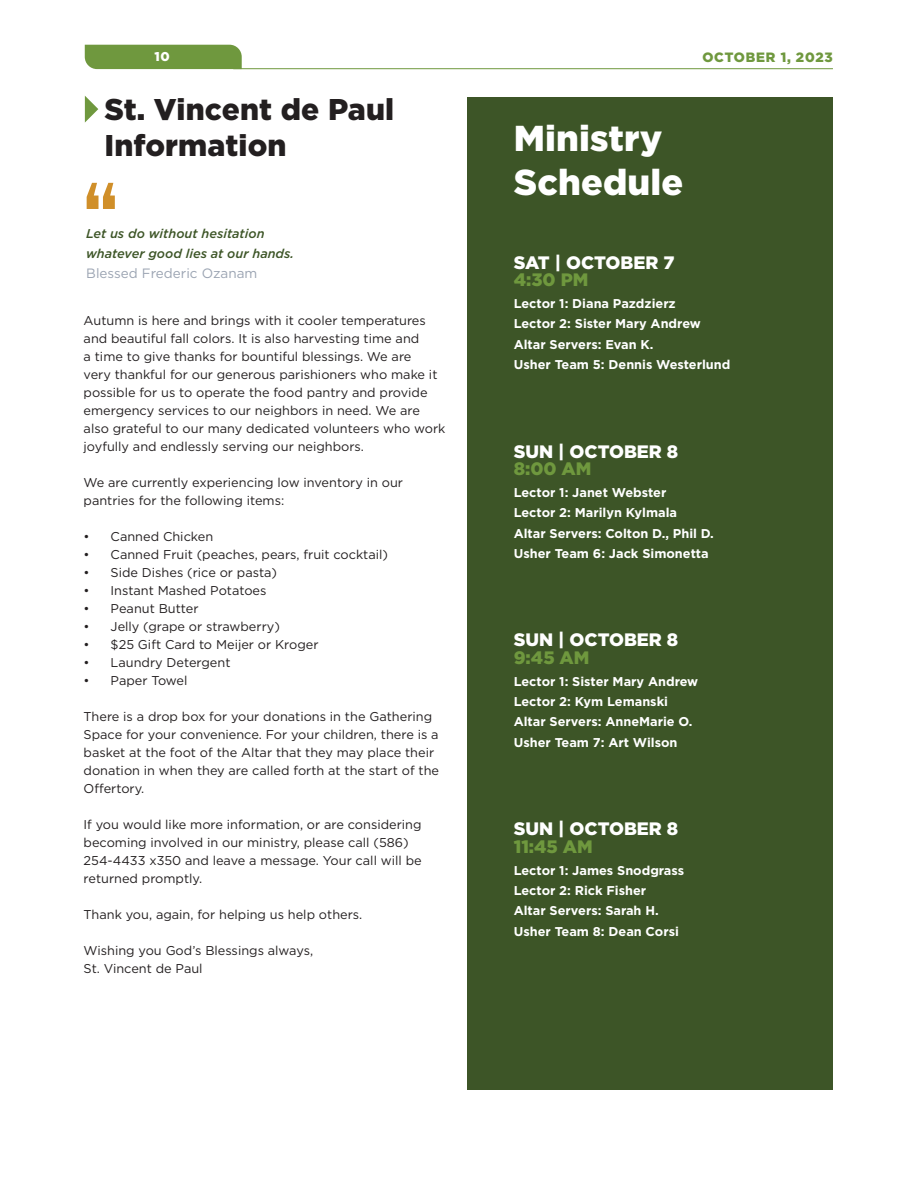
<style>
.page{position:relative;width:918px;height:1188px;background:#fff}
.page>*{position:absolute;margin:0;border:0;box-sizing:border-box;transform-origin:0 0}
.t1{font:900 36px "Gotham";letter-spacing:.005em;color:#fff}
.t2{font:900 30px "Gotham";letter-spacing:.005em;color:#231f20}
.t3{font:900 18px "Gotham";color:#fff}
.t4{font:900 18px "Gotham";color:#6f983e}
.t5{font:13.5px "Gotham";color:#9ba4b2}
.t6{font:900 13.5px "Gotham";color:#6f983e}
.t7{font:12.75px/18px "Gotham";color:#231f20}
.t8{font:700 12.75px "Gotham";color:#fff}
.t9{font:italic 500 12.75px/19.5px "Gotham";color:#3d5527}
.t10{font:900 12.75px "Gotham";color:#fff}
</style>
<div class="page">
<hr style="left:233px;top:68px;width:600px;height:1px;background:#6f983e">
<div style="left:85px;top:45px;width:157px;height:24px;background:#6f983e"></div>
<div style="left:467px;top:97px;width:365px;height:993px;background:#3d5527"></div>
<svg style="left:85px;top:96px;width:13px;height:27px"></svg>
<svg style="left:87px;top:183px;width:28px;height:26px"></svg>
<p class="t10" style="left:154px;top:48px;width:17px">10</p>
<p class="t6" style="left:702px;top:48px;width:132px">OCTOBER 1, 2023</p>
<h3 class="t2" style="left:104px;top:89px;width:291px">St. Vincent de Paul</h3>
<h3 class="t2" style="left:104px;top:125px;width:184px">Information</h3>
<p class="t9" style="left:86px;top:224px;width:209px">Let us do without hesitation whatever good lies at our hands.</p>
<p class="t5" style="left:86px;top:264px;width:173px">Blessed Frederic Ozanam</p>
<p class="t7" style="left:84px;top:311px;width:363px">Autumn is here and brings with it cooler temperatures and beautiful fall colors. It is also harvesting time and<br>a time to give thanks for bountiful blessings. We are<br>very thankful for our generous parishioners who make it possible for us to operate the food pantry and provide emergency services to our neighbors in need. We are also grateful to our many dedicated volunteers who work joyfully and endlessly serving our neighbors.</p>
<p class="t7" style="left:84px;top:473px;width:321px">We are currently experiencing low inventory in our pantries for the following items:</p>
<p class="t7" style="left:84px;top:527px;width:131px">• Canned Chicken</p>
<p class="t7" style="left:84px;top:545px;width:306px">• Canned Fruit (peaches, pears, fruit cocktail)</p>
<p class="t7" style="left:84px;top:563px;width:195px">• Side Dishes (rice or pasta)</p>
<p class="t7" style="left:84px;top:581px;width:184px">• Instant Mashed Potatoes</p>
<p class="t7" style="left:84px;top:599px;width:116px">• Peanut Butter</p>
<p class="t7" style="left:84px;top:617px;width:198px">• Jelly (grape or strawberry)</p>
<p class="t7" style="left:84px;top:635px;width:236px">• $25 Gift Card to Meijer or Kroger</p>
<p class="t7" style="left:84px;top:653px;width:148px">• Laundry Detergent</p>
<p class="t7" style="left:84px;top:671px;width:105px">• Paper Towel</p>
<p class="t7" style="left:84px;top:707px;width:357px">There is a drop box for your donations in the Gathering Space for your convenience. For your children, there is a basket at the foot of the Altar that they may place their donation in when they are called forth at the start of the Offertory.</p>
<p class="t7" style="left:84px;top:815px;width:340px">If you would like more information, or are considering becoming involved in our ministry, please call (586)<br>254-4433 x350 and leave a message. Your call will be returned promptly.</p>
<p class="t7" style="left:84px;top:905px;width:280px">Thank you, again, for helping us help others.</p>
<p class="t7" style="left:84px;top:941px;width:231px">Wishing you God’s Blessings always,</p>
<p class="t7" style="left:84px;top:959px;width:120px">St. Vincent de Paul</p>
<h3 class="t1" style="left:514px;top:114px;width:150px">Ministry</h3>
<h3 class="t1" style="left:514px;top:157px;width:171px">Schedule</h3>
<p class="t3" style="left:514px;top:250px;width:162px">SAT | OCTOBER 7</p>
<p class="t4" style="left:514px;top:267px;width:76px">4:30 PM</p>
<p class="t8" style="left:514px;top:295px;width:164px">Lector 1: Diana Pazdzierz</p>
<p class="t8" style="left:514px;top:315px;width:189px">Lector 2: Sister Mary Andrew</p>
<p class="t8" style="left:514px;top:336px;width:141px">Altar Servers: Evan K.</p>
<p class="t8" style="left:514px;top:356px;width:218px">Usher Team 5: Dennis Westerlund</p>
<p class="t3" style="left:514px;top:439px;width:166px">SUN | OCTOBER 8</p>
<p class="t4" style="left:514px;top:456px;width:79px">8:00 AM</p>
<p class="t8" style="left:514px;top:484px;width:154px">Lector 1: Janet Webster</p>
<p class="t8" style="left:514px;top:504px;width:165px">Lector 2: Marilyn Kylmala</p>
<p class="t8" style="left:514px;top:525px;width:202px">Altar Servers: Colton D., Phil D.</p>
<p class="t8" style="left:514px;top:545px;width:197px">Usher Team 6: Jack Simonetta</p>
<p class="t3" style="left:514px;top:628px;width:166px">SUN | OCTOBER 8</p>
<p class="t4" style="left:514px;top:645px;width:77px">9:45 AM</p>
<p class="t8" style="left:514px;top:673px;width:186px">Lector 1: Sister Mary Andrew</p>
<p class="t8" style="left:514px;top:693px;width:156px">Lector 2: Kym Lemanski</p>
<p class="t8" style="left:514px;top:713px;width:180px">Altar Servers: AnneMarie O.</p>
<p class="t8" style="left:514px;top:734px;width:165px">Usher Team 7: Art Wilson</p>
<p class="t3" style="left:514px;top:817px;width:166px">SUN | OCTOBER 8</p>
<p class="t4" style="left:514px;top:834px;width:81px">11:45 AM</p>
<p class="t8" style="left:514px;top:862px;width:172px">Lector 1: James Snodgrass</p>
<p class="t8" style="left:514px;top:882px;width:134px">Lector 2: Rick Fisher</p>
<p class="t8" style="left:514px;top:902px;width:147px">Altar Servers: Sarah H.</p>
<p class="t8" style="left:514px;top:923px;width:167px">Usher Team 8: Dean Corsi</p>
</div>
